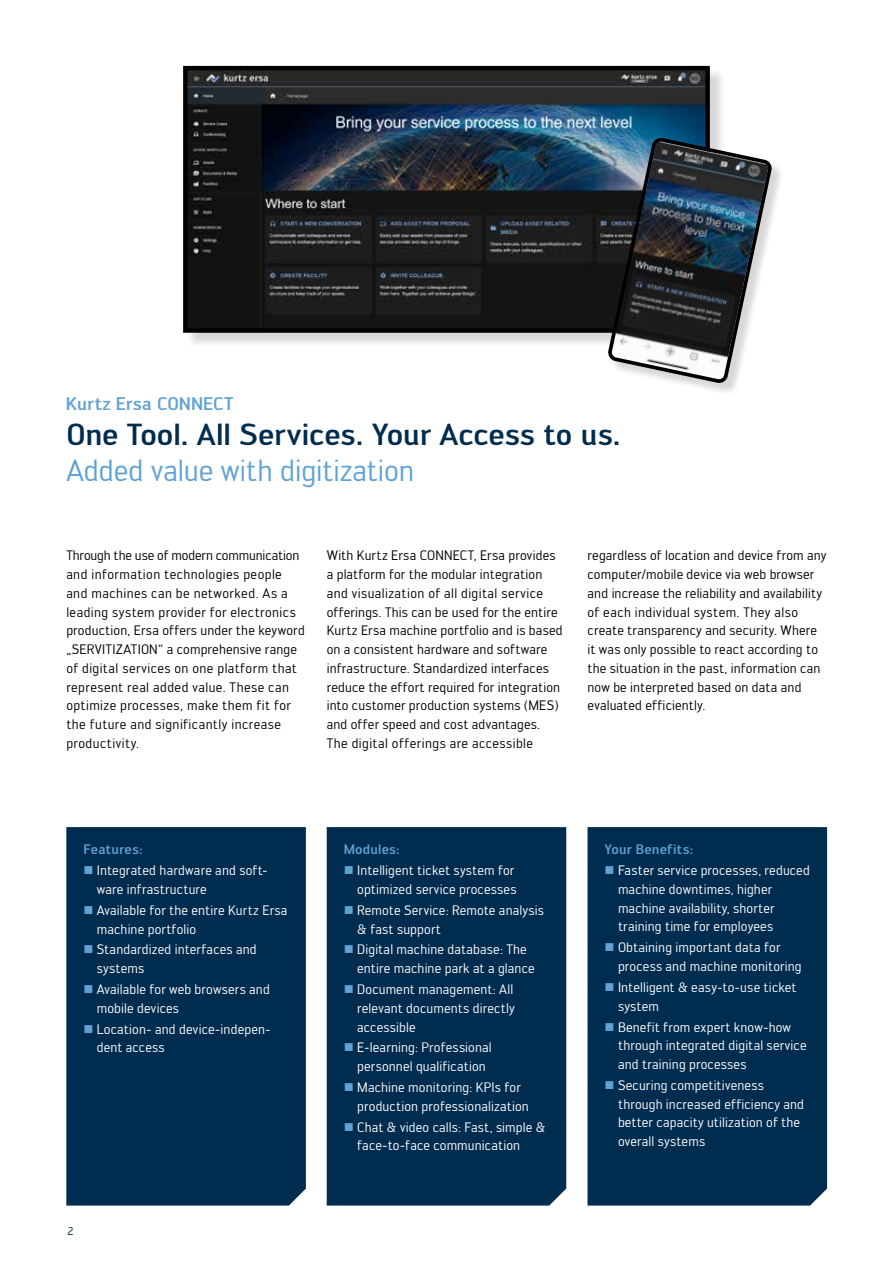
<style>
.page{position:relative;width:893px;height:1263px;background:#fff}
.page>*{position:absolute;margin:0;border:0;box-sizing:border-box;transform-origin:0 0}
.t1{font:500 30px "Engel";letter-spacing:-.005em;color:#002c50}
.t2{font:30px "Engel";letter-spacing:-.005em;color:#60a2d4}
.t3{font:500 18px "Engel";color:#60a2d4}
.t4{font:13.5px/18.8px "Engel";letter-spacing:.015em;color:#000}
.t5{font:13.5px/18.8px "Engel";letter-spacing:.01em;color:#fff}
.t6{font:500 13.5px "Engel";letter-spacing:.01em;color:#60a2d4}
.t7{font:11.25px "Engel";color:#002c50}
.s1{color:#60a2d4}
</style>
<div class="page">
<div style="left:66px;top:827px;width:240px;height:378px;background:#002c50"></div>
<div style="left:327px;top:827px;width:239px;height:378px;background:#002c50"></div>
<div style="left:587px;top:827px;width:240px;height:378px;background:#002c50"></div>
<div style="left:185px;top:68px;width:541px;height:281px;background:#000;opacity:.16"></div>
<img style="left:183px;top:65px;width:529px;height:270px">
<div style="left:610px;top:140px;width:174px;height:256px;background:#000;opacity:.16"></div>
<img style="left:605px;top:136px;width:170px;height:250px">
<h2 class="t3" style="left:66px;top:393px;width:169px">Kurtz Ersa CONNECT</h2>
<h1 class="t1" style="left:66px;top:417px;width:556px">One Tool. All Services. Your Access to us.</h1>
<h1 class="t2" style="left:66px;top:453px;width:349px">Added value with digitization</h1>
<p class="t4" style="left:66px;top:546px;width:240px">Through the use of modern communication and information technologies people and machines can be networked. As a leading system provider for electronics production, Ersa offers under the keyword „SERVITIZATION“ a comprehensive range of digital services on one platform that represent real added value. These can optimize processes, make them fit for the future and significantly increase productivity.</p>
<p class="t4" style="left:327px;top:546px;width:238px">With Kurtz Ersa CONNECT, Ersa provides a platform for the modular integration and visualization of all digital service offerings. This can be used for the entire Kurtz Ersa machine portfolio and is based on a consistent hardware and software infrastructure. Standardized interfaces reduce the effort required for integration into customer production systems (MES) and offer speed and cost advantages.<br>The digital offerings are accessible</p>
<p class="t4" style="left:587px;top:546px;width:240px">regardless of location and device from any computer/mobile device via web browser and increase the reliability and availability of each individual system. They also create transparency and security. Where it was only possible to react according to the situation in the past, information can now be interpreted based on data and evaluated efficiently.</p>
<p class="t6" style="left:83px;top:842px;width:61px">Features:</p>
<p class="t5" style="left:97px;top:861px;width:172px;text-indent:-13px"><span class="s1">■</span> Integrated hardware and soft&shy;ware infrastructure</p>
<p class="t5" style="left:97px;top:901px;width:192px;text-indent:-13px"><span class="s1">■</span> Available for the entire Kurtz Ersa machine portfolio</p>
<p class="t5" style="left:97px;top:940px;width:162px;text-indent:-13px"><span class="s1">■</span> Standardized interfaces and systems</p>
<p class="t5" style="left:97px;top:980px;width:175px;text-indent:-13px"><span class="s1">■</span> Available for web browsers and mobile devices</p>
<p class="t5" style="left:97px;top:1019px;width:175px;text-indent:-13px"><span class="s1">■</span> Location- and device-indepen&shy;dent access</p>
<p class="t7" style="left:68px;top:1224px;width:7px">2</p>
<p class="t6" style="left:344px;top:842px;width:57px">Modules:</p>
<p class="t5" style="left:344px;top:861px;width:174px;text-align:right"><span class="s1">■</span> Intelligent ticket system for optimized service processes</p>
<p class="t5" style="left:357px;top:901px;width:188px;text-indent:-13px"><span class="s1">■</span> Remote Service: Remote analysis &amp; fast support</p>
<p class="t5" style="left:357px;top:940px;width:179px;text-indent:-13px"><span class="s1">■</span> Digital machine database: The entire machine park at a glance</p>
<p class="t5" style="left:357px;top:980px;width:159px;text-align:justify;text-indent:-13px"><span class="s1">■</span> Document management: All relevant documents directly accessible</p>
<p class="t5" style="left:344px;top:1038px;width:150px;text-align:center"><span class="s1">■</span> E-learning: Professional personnel qualification</p>
<p class="t5" style="left:357px;top:1078px;width:173px;text-indent:-13px"><span class="s1">■</span> Machine monitoring: KPIs for production professionalization</p>
<p class="t5" style="left:357px;top:1117px;width:190px;text-indent:-13px"><span class="s1">■</span> Chat &amp; video calls: Fast, simple &amp; face-to-face communication</p>
<p class="t6" style="left:604px;top:842px;width:90px">Your Benefits:</p>
<p class="t5" style="left:618px;top:861px;width:194px;text-indent:-13px"><span class="s1">■</span> Faster service processes, reduced machine downtimes, higher machine availability, shorter training time for employees</p>
<p class="t5" style="left:618px;top:938px;width:185px;text-indent:-13px"><span class="s1">■</span> Obtaining important data for process and machine monitoring</p>
<p class="t5" style="left:618px;top:978px;width:180px;text-indent:-13px"><span class="s1">■</span> Intelligent &amp; easy-to-use ticket system</p>
<p class="t5" style="left:618px;top:1017px;width:190px;text-indent:-13px"><span class="s1">■</span> Benefit from expert know-how through integrated digital service and training processes</p>
<p class="t5" style="left:618px;top:1076px;width:188px;text-indent:-13px"><span class="s1">■</span> Securing competitiveness through increased efficiency and better capacity utilization of the overall systems</p>
</div>
